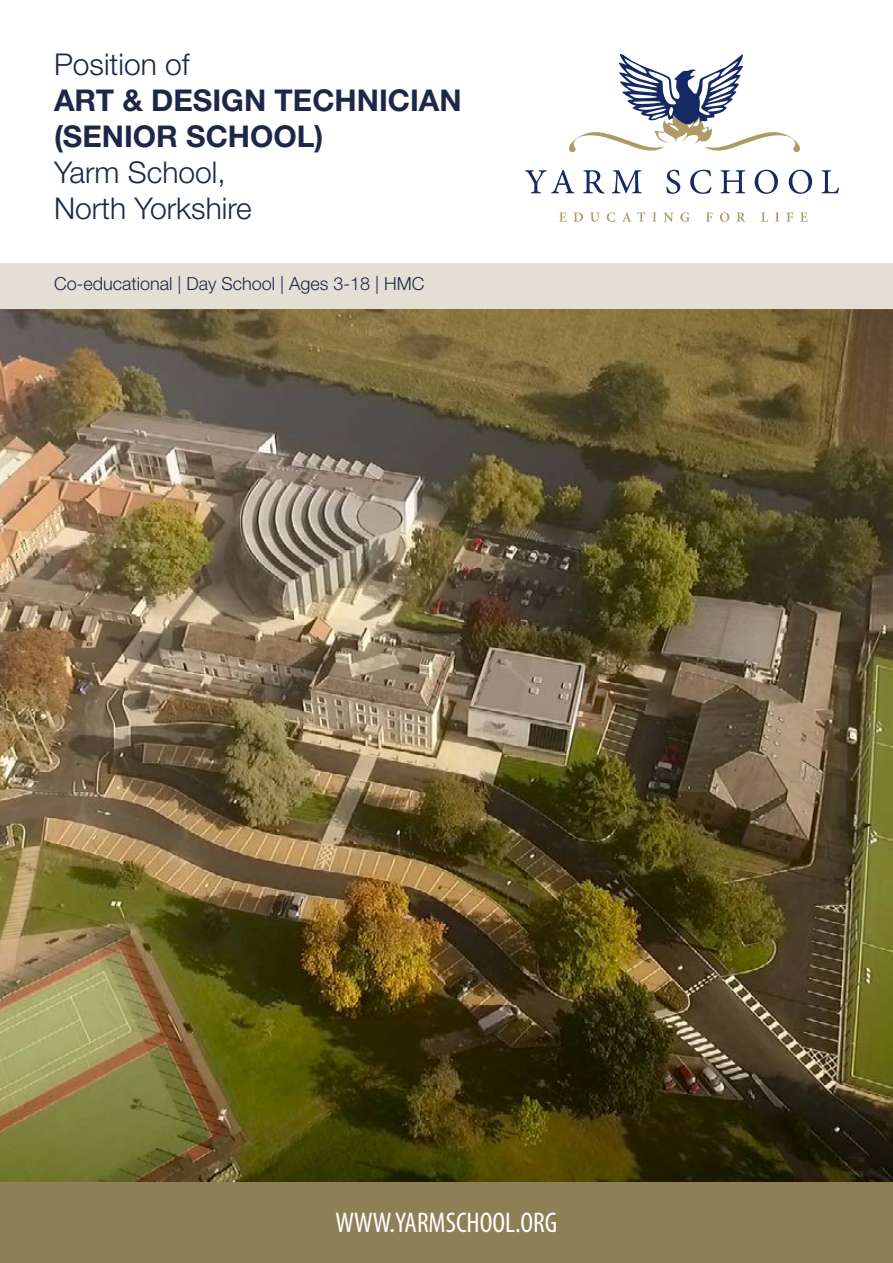
<style>
.page{position:relative;width:893px;height:1263px;background:#fff}
.page>*{position:absolute;margin:0;border:0;box-sizing:border-box;transform-origin:0 0}
.t1{font:300 30px/36px "Helvetica Neue LT Std";color:#1d2849}
.t2{font:700 30px/36px "Helvetica Neue LT Std";color:#1d2849}
.t3{font:condensed 28.5px "Myriad Pro";color:#fff}
.t4{font:300 18px "Helvetica Neue LT Std";color:#1d2849}
</style>
<div class="page">
<svg style="left:525px;top:170px;width:49px;height:23px"></svg>
<svg style="left:583px;top:170px;width:21px;height:24px"></svg>
<svg style="left:612px;top:170px;width:30px;height:23px"></svg>
<svg style="left:666px;top:170px;width:14px;height:24px"></svg>
<svg style="left:690px;top:170px;width:21px;height:24px"></svg>
<svg style="left:721px;top:170px;width:24px;height:23px"></svg>
<svg style="left:755px;top:170px;width:23px;height:24px"></svg>
<svg style="left:789px;top:170px;width:23px;height:24px"></svg>
<svg style="left:822px;top:170px;width:17px;height:23px"></svg>
<svg style="left:559px;top:213px;width:8px;height:9px"></svg>
<svg style="left:573px;top:213px;width:10px;height:9px"></svg>
<svg style="left:590px;top:213px;width:9px;height:9px"></svg>
<svg style="left:607px;top:212px;width:8px;height:10px"></svg>
<svg style="left:622px;top:212px;width:9px;height:10px"></svg>
<svg style="left:637px;top:212px;width:8px;height:10px"></svg>
<svg style="left:652px;top:213px;width:4px;height:9px"></svg>
<svg style="left:663px;top:213px;width:10px;height:9px"></svg>
<svg style="left:680px;top:212px;width:9px;height:10px"></svg>
<svg style="left:706px;top:213px;width:7px;height:9px"></svg>
<svg style="left:720px;top:212px;width:9px;height:10px"></svg>
<svg style="left:737px;top:213px;width:8px;height:9px"></svg>
<svg style="left:761px;top:213px;width:7px;height:9px"></svg>
<svg style="left:775px;top:213px;width:4px;height:9px"></svg>
<svg style="left:786px;top:213px;width:7px;height:9px"></svg>
<svg style="left:800px;top:213px;width:8px;height:9px"></svg>
<svg style="left:569px;top:54px;width:231px;height:98px"></svg>
<img style="left:1px;top:310px;width:892px;height:872px">
<div style="left:0;top:1182px;width:893px;height:81px;background:#8e7f57"></div>
<div style="left:0;top:264px;width:893px;height:46px;background:#e3dfd5"></div>
<h1 class="t1" style="left:54px;top:46px;width:137px">Position of</h1>
<h1 class="t2" style="left:54px;top:82px;width:409px">ART &amp; DESIGN TECHNICIAN (SENIOR SCHOOL)</h1>
<h1 class="t1" style="left:54px;top:154px;width:199px">Yarm School,<br>North Yorkshire</h1>
<p class="t4" style="left:54px;top:273px;width:372px">Co-educational | Day School | Ages 3-18 | HMC</p>
<h2 class="t3" style="left:336px;top:1205px;width:223px">WWW.YARMSCHOOL.ORG</h2>
</div>
